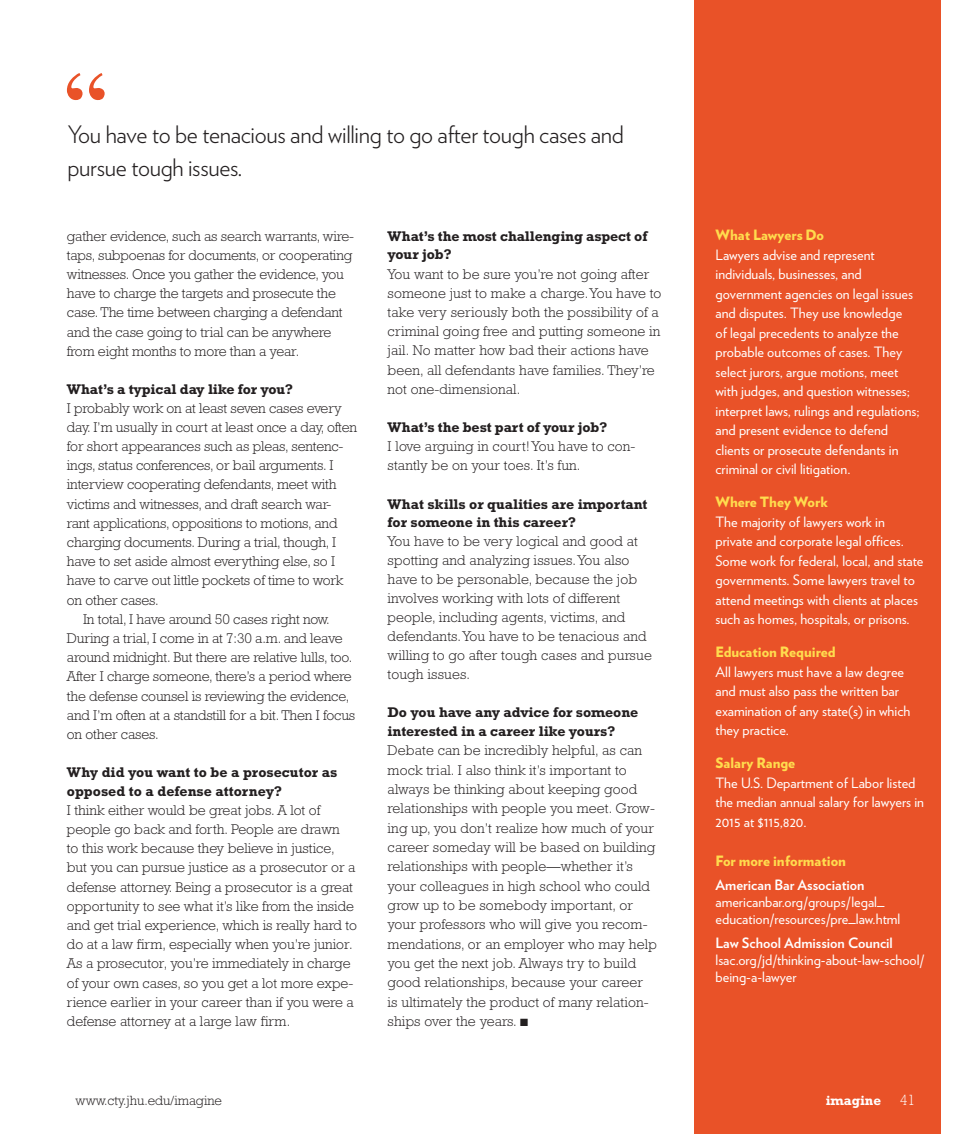
<style>
.page{position:relative;width:972px;height:1134px;background:#fff}
.page>*{position:absolute;margin:0;border:0;box-sizing:border-box;transform-origin:0 0}
.t1{font:111px "Times";color:#e95228}
.t2{font:300 24px/33px "Verlag";letter-spacing:-.015em;color:#231f20}
.t3{font:300 14.25px/19.2px "Rockwell";color:#231f20}
.t4{font:14.25px/19.5px "Verlag";color:#fff}
.t5{font:700 14.25px/18.9px "Rockwell";letter-spacing:-.005em;color:#231f20}
.t6{font:900 14.25px "Verlag";color:#ffdc4e}
.t7{font:700 14.25px "Verlag";color:#fff}
.t8{font:300 13.5px "Rockwell Std";color:#231f20}
.t9{font:700 13.5px "Rockwell";color:#fff}
.s1{font-family:"Rockwell Std";font-weight:300;font-size:15px}
</style>
<div class="page">
<div style="left:694px;top:0;width:246px;height:1134px;background:#e95228"></div>
<p class="t1" style="left:57px;top:40px;width:61px">‘‘</p>
<p class="t2" style="left:68px;top:116px;width:558px">You have to be tenacious and willing to go after tough cases and pursue tough issues.</p>
<p class="t3" style="left:67px;top:226px;width:289px">gather evidence, such as search warrants, wire&shy;taps, subpoenas for documents, or cooperating witnesses. Once you gather the evidence, you have to charge the targets and prosecute the case. The time between charging a defendant and the case going to trial can be anywhere from eight months to more than a year.</p>
<p class="t5" style="left:67px;top:379px;width:228px">What’s a typical day like for you?</p>
<p class="t3" style="left:67px;top:398px;width:292px">I probably work on at least seven cases every day. I’m usually in court at least once a day, often for short appearances such as pleas, sentenc&shy;ings, status conferences, or bail arguments. I interview cooperating defendants, meet with victims and witnesses, and draft search war&shy;rant applications, oppositions to motions, and charging documents. During a trial, though, I have to set aside almost everything else, so I have to carve out little pockets of time to work on other cases.</p>
<p class="t3" style="left:67px;top:609px;width:290px;text-indent:16px">In total, I have around 50 cases right now.<br>During a trial, I come in at 7:30 a.m. and leave around midnight. But there are relative lulls, too.<br>After I charge someone, there’s a period where the defense counsel is reviewing the evidence, and I’m often at a standstill for a bit. Then I focus on other cases.</p>
<p class="t5" style="left:67px;top:762px;width:272px">Why did you want to be a prosecutor as opposed to a defense attorney?</p>
<p class="t3" style="left:67px;top:800px;width:292px">I think either would be great jobs. A lot of people go back and forth. People are drawn<br>to this work because they believe in justice, but you can pursue justice as a prosecutor or a defense attorney. Being a prosecutor is a great opportunity to see what it’s like from the inside and get trial experience, which is really hard to do at a law firm, especially when you’re junior.<br>As a prosecutor, you’re immediately in charge of your own cases, so you get a lot more expe&shy;rience earlier in your career than if you were a defense attorney at a large law firm.</p>
<p class="t5" style="left:388px;top:226px;width:261px">What’s the most challenging aspect of your job?</p>
<p class="t3" style="left:388px;top:264px;width:275px">You want to be sure you’re not going after someone just to make a charge. You have to take very seriously both the possibility of a criminal going free and putting someone in jail. No matter how bad their actions have been, all defendants have families. They’re not one-dimensional.</p>
<p class="t5" style="left:388px;top:418px;width:221px">What’s the best part of your job?</p>
<p class="t3" style="left:388px;top:437px;width:249px">I love arguing in court! You have to con&shy;stantly be on your toes. It’s fun.</p>
<p class="t5" style="left:388px;top:494px;width:261px">What skills or qualities are important for someone in this career?</p>
<p class="t3" style="left:388px;top:532px;width:266px">You have to be very logical and good at spotting and analyzing issues. You also have to be personable, because the job involves working with lots of different people, including agents, victims, and defendants. You have to be tenacious and willing to go after tough cases and pursue tough issues.</p>
<p class="t5" style="left:388px;top:703px;width:252px">Do you have any advice for someone interested in a career like yours?</p>
<p class="t3" style="left:388px;top:741px;width:271px">Debate can be incredibly helpful, as can mock trial. I also think it’s important to always be thinking about keeping good relationships with people you meet. Grow&shy;ing up, you don’t realize how much of your career someday will be based on building relationships with people—whether it’s your colleagues in high school who could grow up to be somebody important, or your professors who will give you recom&shy;mendations, or an employer who may help you get the next job. Always try to build good relationships, because your career<br>is ultimately the product of many relation&shy;ships over the years. ■</p>
<p class="t6" style="left:716px;top:223px;width:110px">What Lawyers Do</p>
<p class="t4" style="left:716px;top:244px;width:206px">Lawyers advise and represent individuals, businesses, and government agencies on legal issues and disputes. They use knowledge<br>of legal precedents to analyze the probable outcomes of cases. They select jurors, argue motions, meet with judges, and question witnesses; interpret laws, rulings and regulations; and present evidence to defend clients or prosecute defendants in criminal or civil litigation.</p>
<p class="t6" style="left:716px;top:490px;width:114px">Where They Work</p>
<p class="t4" style="left:716px;top:511px;width:210px">The majority of lawyers work in private and corporate legal offices.<br>Some work for federal, local, and state governments. Some lawyers travel to attend meetings with clients at places such as homes, hospitals, or prisons.</p>
<p class="t6" style="left:716px;top:640px;width:122px">Education Required</p>
<p class="t4" style="left:716px;top:661px;width:196px">All lawyers must have a law degree and must also pass the written bar examination of any state(s) in which they practice.</p>
<p class="t6" style="left:716px;top:751px;width:81px">Salary Range</p>
<p class="t4" style="left:716px;top:772px;width:210px">The U.S. Department of Labor listed the median annual salary for lawyers in<br>2015 at $115,820.</p>
<p class="t6" style="left:716px;top:849px;width:132px">For more information</p>
<p class="t7" style="left:716px;top:873px;width:151px">American Bar Association</p>
<p class="t4" style="left:716px;top:892px;width:186px;line-height:17.1px">americanbar.org/groups/legal_ education/resources/pre_law.html</p>
<p class="t7" style="left:716px;top:931px;width:179px">Law School Admission Council</p>
<p class="t4" style="left:716px;top:950px;width:210px;line-height:17.1px">lsac.org/jd/thinking-about-law-school/ being-a-lawyer</p>
<p class="t8" style="left:76px;top:1092px;width:148px">www.cty.jhu.edu/imagine</p>
<p class="t9" style="left:826px;top:1092px;width:91px">imagine <span class="s1">41</span></p>
</div>
